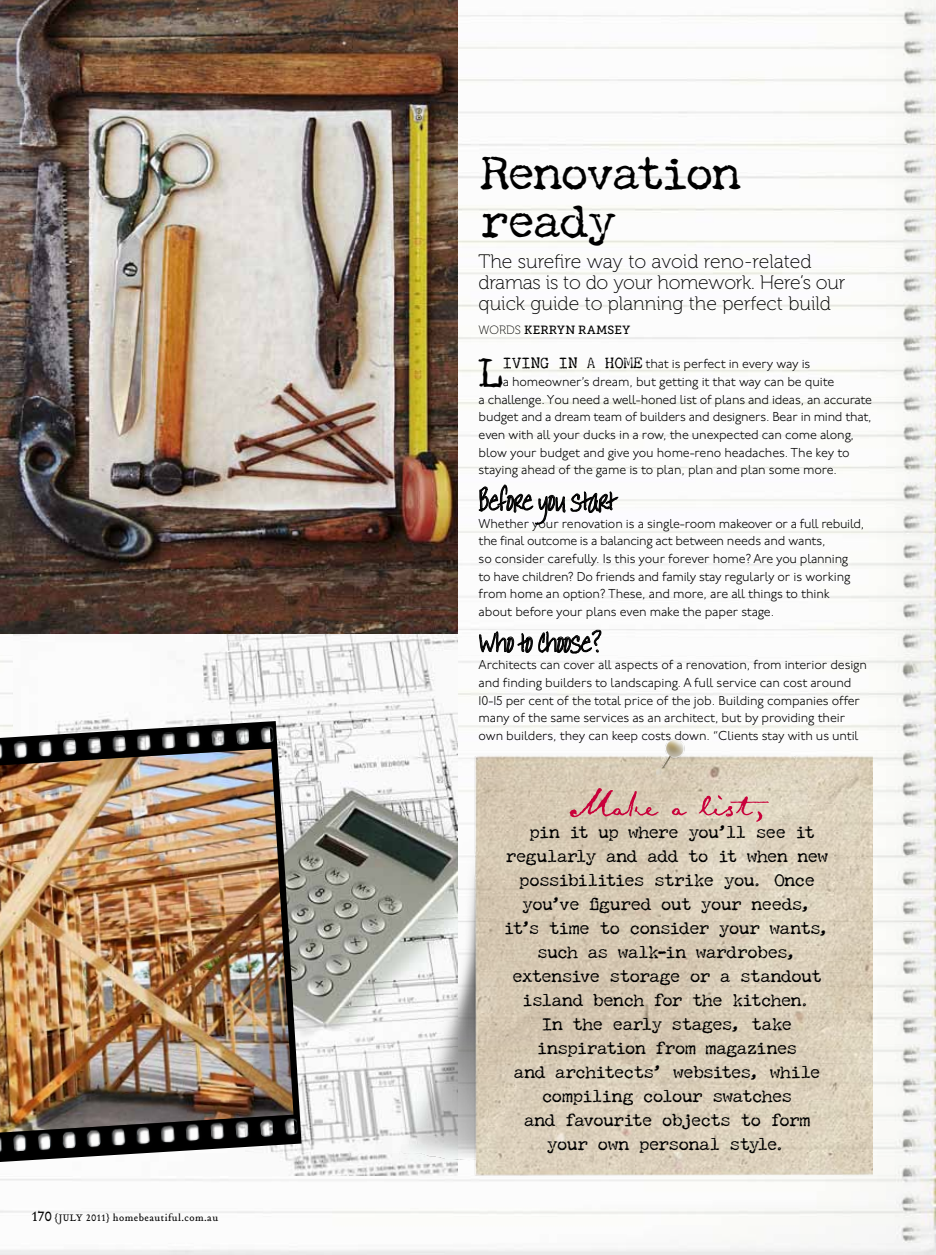
<style>
.page{position:relative;width:936px;height:1255px;background:#fff}
.page>*{position:absolute;margin:0;border:0;box-sizing:border-box;transform-origin:0 0}
.t1{font:italic 51px "Emily Austin";color:#c9003a}
.t2{font:48px/48px "P22 Typewriter";letter-spacing:-.05em;color:#000}
.t3{font:42px "P22 Typewriter";color:#000}
.t4{font:30px "Annie BTN";letter-spacing:-.01em;color:#000}
.t5{font:19.5px/21px "Museo 100";letter-spacing:-.005em;color:#000}
.t6{font:18px/24px "P22 Typewriter";letter-spacing:-.045em;color:#000;text-align:center}
.t7{font:300 12.9px/17.7px "P22 Underground Pro";letter-spacing:-.01em;color:#000}
.t8{font:11.85px "Museo Slab 500";letter-spacing:.02em;color:#000}
.t9{font:10.5px "Tribute OT";letter-spacing:.04em;color:#000}
.s1{font-size:15px}
.s2{font-family:"Museo 100";font-size:12px}
.s3{font-family:"P22 Typewriter";font-weight:400;font-size:15.9px}
</style>
<div class="page">
<hr style="left:935px;top:0;width:1px;height:1254px;background:#000;opacity:.5">
<img style="left:0;top:0;width:935px;height:1254px">
<svg style="left:479px;top:485px;width:139px;height:39px"></svg>
<svg style="left:479px;top:631px;width:53px;height:21px"></svg>
<svg style="left:538px;top:630px;width:63px;height:23px"></svg>
<img style="left:854px;top:755px;width:18px;height:420px">
<img style="left:656px;top:721px;width:38px;height:34px">
<img style="left:919px;top:520px;width:16px;height:83px">
<img style="left:14px;top:634px;width:443px;height:541px">
<img style="left:375px;top:755px;width:479px;height:420px">
<img style="left:0;top:717px;width:305px;height:450px">
<img style="left:0;top:722px;width:274px;height:43px">
<img style="left:0;top:1114px;width:298px;height:44px">
<img style="left:0;top:0;width:457px;height:634px">
<p class="t9" style="left:32px;top:1210px;width:188px"><span class="s1">170</span> {july 2011} homebeautiful.com.au</p>
<h2 class="t2" style="left:480px;top:147px;width:262px">Renovation ready</h2>
<h3 class="t5" style="left:478px;top:252px;width:368px">The surefire way to avoid reno-related dramas is to do your homework. Here’s our quick guide to planning the perfect build</h3>
<p class="t8" style="left:478px;top:323px;width:153px"><span class="s2">Words</span> KERRYN RAMSEY</p>
<h3 class="t3" style="left:478px;top:346px;width:26px">L</h3>
<p class="t7" style="left:503px;top:354px;width:309px"><span class="s3">iving in a home</span> that is perfect in every way is</p>
<p class="t7" style="left:502px;top:372px;width:333px">a homeowner’s dream, but getting it that way can be quite</p>
<p class="t7" style="left:478px;top:390px;width:395px">a challenge. You need a well-honed list of plans and ideas, an accurate</p>
<p class="t7" style="left:478px;top:407px;width:394px">budget and a dream team of builders and designers. Bear in mind that,</p>
<p class="t7" style="left:478px;top:425px;width:377px">even with all your ducks in a row, the unexpected can come along,</p>
<p class="t7" style="left:478px;top:443px;width:372px">blow your budget and give you home-reno headaches. The key to</p>
<p class="t7" style="left:478px;top:461px;width:360px">staying ahead of the game is to plan, plan and plan some more.</p>
<h3 class="t4" style="left:478px;top:482px;width:137px">Before you start</h3>
<p class="t7" style="left:478px;top:514px;width:387px">Whether your renovation is a single-room makeover or a full rebuild, the final outcome is a balancing act between needs and wants,<br>so consider carefully. Is this your forever home? Are you planning<br>to have children? Do friends and family stay regularly or is working from home an option? These, and more, are all things to think about before your plans even make the paper stage.</p>
<h3 class="t4" style="left:478px;top:623px;width:125px">Who to choose?</h3>
<p class="t7" style="left:478px;top:655px;width:390px">Architects can cover all aspects of a renovation, from interior design and finding builders to landscaping. A full service can cost around 10-15 per cent of the total price of the job. Building companies offer many of the same services as an architect, but by providing their own builders, they can keep costs down. “Clients stay with us until</p>
<h1 class="t1" style="left:569px;top:766px;width:234px">Makealist,</h1>
<p class="t6" style="left:504px;top:819px;width:327px">pin it up where you’ll see it regularly and add to it when new possibilities strike you. Once you’ve figured out your needs, it’s time to consider your wants, such as walk-in wardrobes, extensive storage or a standout island bench for the kitchen.<br>In the early stages, take inspiration from magazines<br>and architects’ websites, while compiling colour swatches<br>and favourite objects to form your own personal style.</p>
</div>
